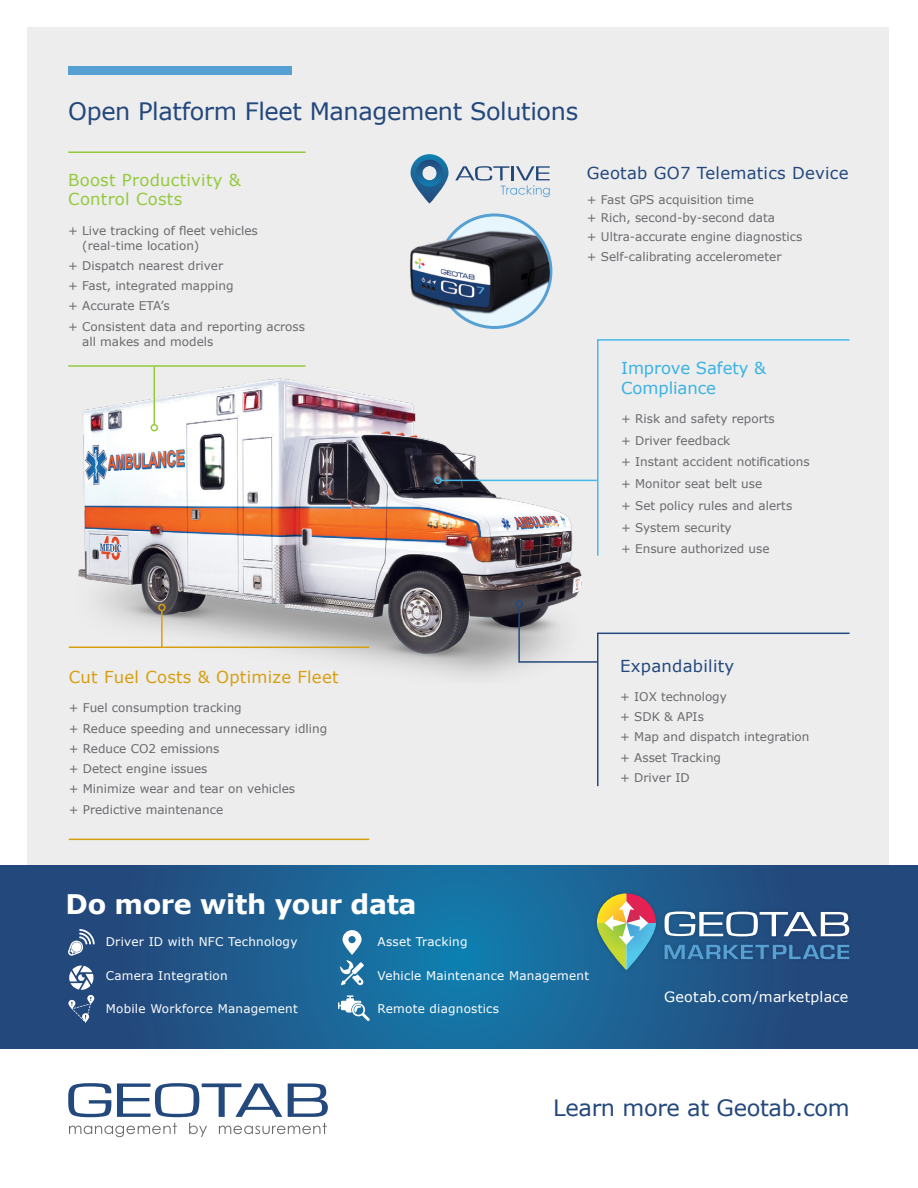
<style>
.page{position:relative;width:918px;height:1188px;background:#fff}
.page>*{position:absolute;margin:0;border:0;box-sizing:border-box;transform-origin:0 0}
.t1{font:700 27px "Verdana";letter-spacing:-.015em;color:#fff}
.t2{font:24px "Verdana";letter-spacing:-.015em;color:#23487c}
.t3{font:22.5px "Verdana";letter-spacing:-.015em;color:#23487c}
.t4{font:16.5px "Verdana";letter-spacing:.015em;color:#23487c}
.t5{font:16.5px/19.5px "Verdana";letter-spacing:.015em;color:#95c93d}
.t6{font:16.5px "Verdana";letter-spacing:.015em;color:#d79f10}
.t7{font:16.5px/19.5px "Verdana";letter-spacing:-.005em;color:#3bb2e3}
.t8{font:14.25px "Verdana";letter-spacing:.02em;color:#fff}
.t9{font:12px/20.2px "Verdana";color:#696a6d}
.t10{font:12px "Verdana";letter-spacing:.02em;color:#fff}
</style>
<div class="page">
<div style="left:27px;top:27px;width:862px;height:972px;background:#ededee"></div>
<img style="left:68px;top:378px;width:526px;height:299px">
<hr style="left:68px;top:365px;width:238px;height:2px;background:#95c93d">
<hr style="left:69px;top:647px;width:300px;height:1px;background:#d79f10">
<hr style="left:69px;top:839px;width:300px;height:1px;background:#d79f10">
<div style="left:68px;top:66px;width:224px;height:8px;background:#56a0d3"></div>
<div style="left:515px;top:600px;width:8px;height:8px;border:2px solid #23487c;border-radius:50%"></div>
<svg style="left:518px;top:606px;width:332px;height:181px"></svg>
<hr style="left:154px;top:367px;width:1px;height:58px;background:#95c93d">
<div style="left:151px;top:424px;width:7px;height:7px;border:2px solid #95c93d;border-radius:50%"></div>
<hr style="left:161px;top:610px;width:2px;height:37px;background:#d79f10">
<div style="left:158px;top:604px;width:8px;height:7px;border:2px solid #d79f10;border-radius:50%"></div>
<hr style="left:68px;top:152px;width:238px;height:1px;background:#95c93d">
<svg style="left:438px;top:215px;width:113px;height:112px"></svg>
<img style="left:410px;top:228px;width:140px;height:88px">
<svg style="left:411px;top:154px;width:38px;height:50px"></svg>
<svg style="left:455px;top:166px;width:95px;height:31px"></svg>
<hr style="left:441px;top:480px;width:157px;height:1px;background:#47baeb">
<div style="left:434px;top:477px;width:8px;height:7px;border:2px solid #47baeb;border-radius:50%"></div>
<svg style="left:596px;top:339px;width:254px;height:217px"></svg>
<svg style="left:0;top:865px;width:918px;height:183px;background:#1d5b8e"></svg>
<div style="left:593px;top:890px;width:260px;height:84px;background:#000;opacity:.17"></div>
<svg style="left:665px;top:911px;width:184px;height:25px;background:#6a88a9"></svg>
<svg style="left:665px;top:945px;width:184px;height:14px;background:#3770a2"></svg>
<svg style="left:597px;top:893px;width:59px;height:77px;background:#889886"></svg>
<svg style="left:340px;top:930px;width:24px;height:56px"></svg>
<svg style="left:67px;top:929px;width:28px;height:28px"></svg>
<svg style="left:68px;top:966px;width:26px;height:57px"></svg>
<svg style="left:338px;top:995px;width:32px;height:26px"></svg>
<svg style="left:68px;top:1083px;width:43px;height:34px"></svg>
<svg style="left:117px;top:1083px;width:165px;height:34px"></svg>
<svg style="left:288px;top:1083px;width:40px;height:34px"></svg>
<svg style="left:69px;top:1123px;width:108px;height:14px"></svg>
<svg style="left:189px;top:1123px;width:18px;height:14px"></svg>
<svg style="left:219px;top:1123px;width:108px;height:11px"></svg>
<h2 class="t2" style="left:68px;top:96px;width:511px">Open Platform Fleet Management Solutions</h2>
<h3 class="t5" style="left:68px;top:170px;width:174px">Boost Productivity &amp;<br>Control Costs</h3>
<p class="t9" style="left:82px;top:223px;width:177px;line-height:15px;text-indent:-14px">+ Live tracking of fleet vehicles (real-time location)</p>
<p class="t9" style="left:68px;top:256px;width:238px">+ Dispatch nearest driver<br>+ Fast, integrated mapping<br>+ Accurate ETA’s<br>+ Consistent data and reporting across</p>
<p class="t9" style="left:82px;top:331px;width:133px">all makes and models</p>
<h3 class="t4" style="left:587px;top:162px;width:263px">Geotab GO7 Telematics Device</h3>
<p class="t9" style="left:587px;top:190px;width:217px;line-height:18.8px">+ Fast GPS acquisition time<br>+ Rich, second-by-second data<br>+ Ultra-accurate engine diagnostics</p>
<p class="t9" style="left:587px;top:247px;width:196px">+ Self-calibrating accelerometer</p>
<h3 class="t7" style="left:621px;top:359px;width:147px">Improve Safety &amp;<br>Compliance</h3>
<p class="t9" style="left:621px;top:408px;width:190px;line-height:21.8px">+ Risk and safety reports<br>+ Driver feedback<br>+ Instant accident notifications + Monitor seat belt use<br>+ Set policy rules and alerts<br>+ System security<br>+ Ensure authorized use</p>
<h3 class="t6" style="left:69px;top:667px;width:271px">Cut Fuel Costs &amp; Optimize Fleet</h3>
<p class="t9" style="left:69px;top:698px;width:260px">+ Fuel consumption tracking<br>+ Reduce speeding and unnecessary idling + Reduce CO2 emissions<br>+ Detect engine issues<br>+ Minimize wear and tear on vehicles<br>+ Predictive maintenance</p>
<h1 class="t1" style="left:66px;top:887px;width:353px">Do more with your data</h1>
<h3 class="t4" style="left:620px;top:655px;width:116px">Expandability</h3>
<p class="t9" style="left:620px;top:687px;width:191px">+ IOX technology<br>+ SDK &amp; APIs<br>+ Map and dispatch integration + Asset Tracking<br>+ Driver ID</p>
<p class="t10" style="left:106px;top:934px;width:193px">Driver ID with NFC Technology</p>
<p class="t10" style="left:106px;top:968px;width:123px">Camera Integration</p>
<p class="t10" style="left:106px;top:1001px;width:194px">Mobile Workforce Management</p>
<p class="t10" style="left:378px;top:934px;width:91px">Asset Tracking</p>
<p class="t10" style="left:378px;top:968px;width:213px">Vehicle Maintenance Management</p>
<p class="t10" style="left:378px;top:1001px;width:123px">Remote diagnostics</p>
<p class="t8" style="left:664px;top:987px;width:186px">Geotab.com/marketplace</p>
<h3 class="t3" style="left:553px;top:1094px;width:298px">Learn more at Geotab.com</h3>
</div>
